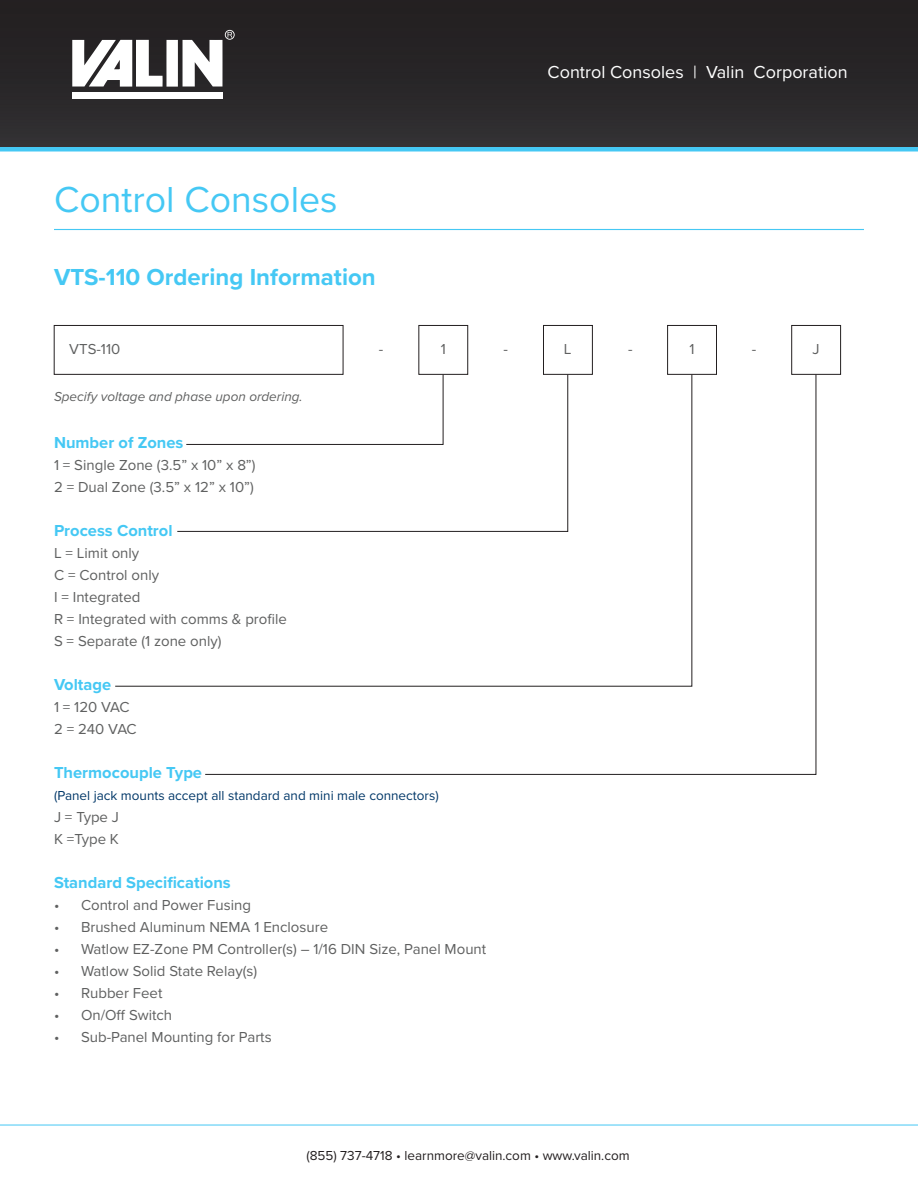
<style>
.page{position:relative;width:918px;height:1188px;background:#fff}
.page>*{position:absolute;margin:0;border:0;box-sizing:border-box;transform-origin:0 0}
.t1{font:37.5px "Proxima Nova";color:#45c8f4}
.t2{font:700 24px "Proxima Nova";color:#45c8f4}
.t3{font:18px "Proxima Nova";color:#fff}
.t4{font:700 16.5px "Proxima Nova";color:#45c8f4}
.t5{font:15px "Proxima Nova";color:#5f6060}
.t6{font:13.5px "Proxima Nova";color:#003768}
.t7{font:13.5px "Proxima Nova";color:#231f20}
.t8{font:italic 13.5px "Proxima Nova";color:#5f6060}
</style>
<div class="page">
<div style="left:0;top:0;width:918px;height:147px;background:#272527"></div>
<div style="left:72px;top:92px;width:151px;height:7px;background:#fff"></div>
<svg style="left:72px;top:30px;width:163px;height:57px"></svg>
<div style="left:0;top:147px;width:918px;height:5px;background:#45c8f4"></div>
<hr style="left:0;top:1125px;width:918px;height:1px;background:#45c8f4">
<hr style="left:54px;top:229px;width:810px;height:1px;background:#45c8f4">
<div style="left:419px;top:325px;width:49px;height:50px;border:1px solid #231f20"></div>
<div style="left:543px;top:325px;width:50px;height:50px;border:1px solid #231f20"></div>
<div style="left:667px;top:325px;width:50px;height:50px;border:1px solid #231f20"></div>
<div style="left:792px;top:325px;width:49px;height:50px;border:1px solid #231f20"></div>
<svg style="left:205px;top:374px;width:611px;height:401px"></svg>
<div style="left:54px;top:325px;width:289px;height:50px;border:1px solid #231f20"></div>
<p class="t1" style="left:54px;top:171px;width:285px">Control Consoles</p>
<p class="t2" style="left:54px;top:259px;width:323px">VTS-110 Ordering Information</p>
<p class="t3" style="left:548px;top:59px;width:302px">Control Consoles | Valin Corporation</p>
<p class="t5" style="left:69px;top:338px;width:53px">VTS-110</p>
<p class="t5" style="left:379px;top:338px;width:6px">-</p>
<p class="t5" style="left:441px;top:338px;width:7px">1</p>
<p class="t5" style="left:503px;top:338px;width:6px">-</p>
<p class="t5" style="left:564px;top:338px;width:9px">L</p>
<p class="t5" style="left:628px;top:338px;width:6px">-</p>
<p class="t5" style="left:690px;top:338px;width:7px">1</p>
<p class="t5" style="left:752px;top:338px;width:6px">-</p>
<p class="t5" style="left:813px;top:338px;width:9px">J</p>
<p class="t8" style="left:54px;top:388px;width:250px">Specify voltage and phase upon ordering.</p>
<p class="t4" style="left:54px;top:430px;width:131px">Number of Zones</p>
<p class="t5" style="left:54px;top:454px;width:203px">1 = Single Zone (3.5” x 10” x 8”)</p>
<p class="t5" style="left:54px;top:476px;width:201px">2 = Dual Zone (3.5” x 12” x 10”)</p>
<p class="t4" style="left:54px;top:518px;width:120px">Process Control</p>
<p class="t5" style="left:54px;top:542px;width:87px">L = Limit only</p>
<p class="t5" style="left:54px;top:564px;width:107px">C = Control only</p>
<p class="t5" style="left:54px;top:586px;width:88px">I = Integrated</p>
<p class="t5" style="left:54px;top:608px;width:234px">R = Integrated with comms &amp; profile</p>
<p class="t5" style="left:54px;top:630px;width:169px">S = Separate (1 zone only)</p>
<p class="t4" style="left:54px;top:672px;width:59px">Voltage</p>
<p class="t5" style="left:54px;top:696px;width:77px">1 = 120 VAC</p>
<p class="t5" style="left:54px;top:718px;width:84px">2 = 240 VAC</p>
<p class="t4" style="left:54px;top:760px;width:150px">Thermocouple Type</p>
<p class="t6" style="left:54px;top:786px;width:386px">(Panel jack mounts accept all standard and mini male connectors)</p>
<p class="t5" style="left:54px;top:806px;width:67px">J = Type J</p>
<p class="t5" style="left:54px;top:828px;width:67px">K =Type K</p>
<p class="t4" style="left:54px;top:870px;width:178px">Standard Specifications</p>
<p class="t5" style="left:54px;top:894px;width:199px">• Control and Power Fusing</p>
<p class="t5" style="left:54px;top:916px;width:276px">• Brushed Aluminum NEMA 1 Enclosure</p>
<p class="t5" style="left:54px;top:938px;width:434px">• Watlow EZ-Zone PM Controller(s) – 1/16 DIN Size, Panel Mount</p>
<p class="t5" style="left:54px;top:960px;width:205px">• Watlow Solid State Relay(s)</p>
<p class="t5" style="left:54px;top:982px;width:110px">• Rubber Feet</p>
<p class="t5" style="left:54px;top:1004px;width:120px">• On/Off Switch</p>
<p class="t5" style="left:54px;top:1026px;width:219px">• Sub-Panel Mounting for Parts</p>
<p class="t7" style="left:306px;top:1145px;width:325px">(855) 737-4718 • learnmore@valin.com • www.valin.com</p>
</div>
